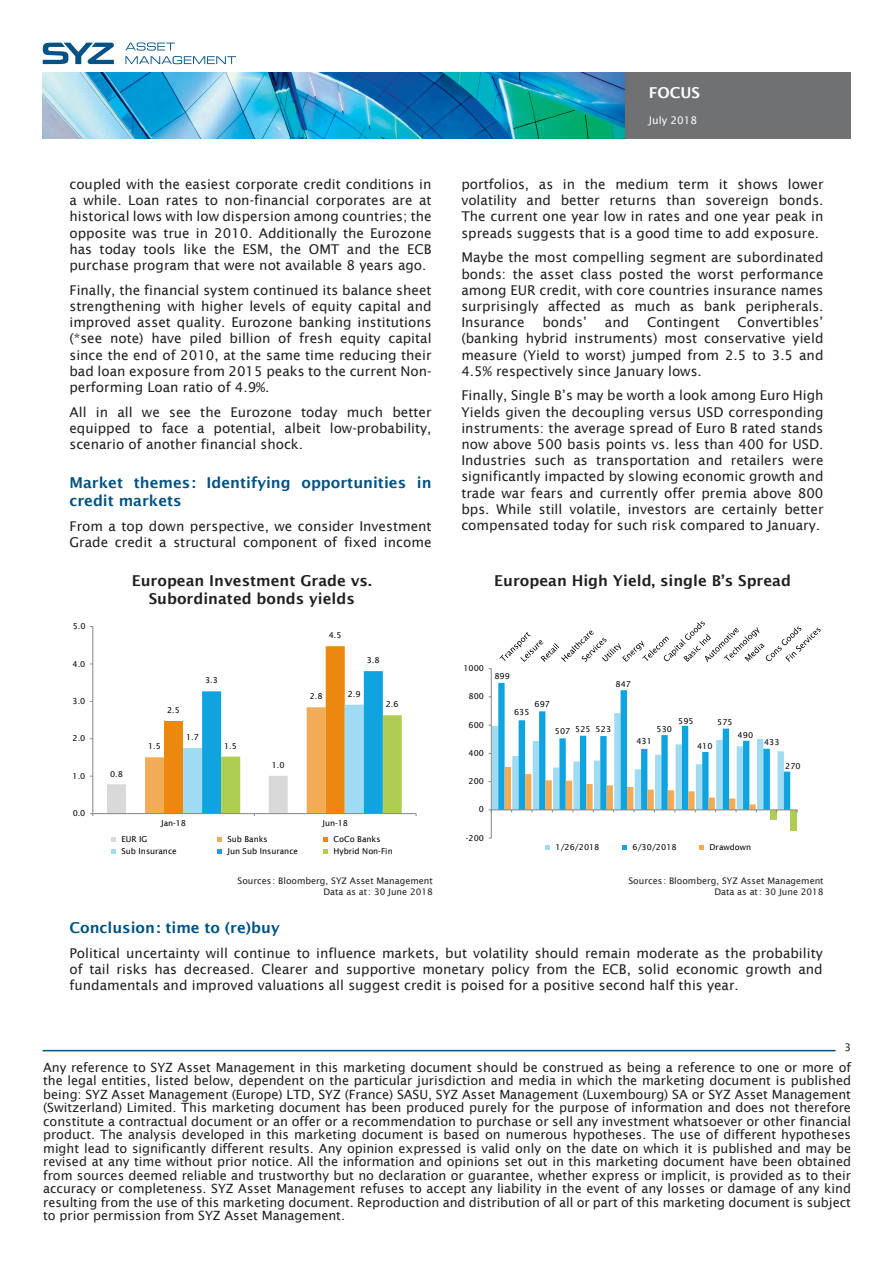
<style>
.page{position:relative;width:893px;height:1263px;background:#fff}
.page>*{position:absolute;margin:0;border:0;box-sizing:border-box;transform-origin:0 0}
.Texte_courant{font:600 15px/18px "Lucida Sans";color:#231f20;text-align:center}
.Texte_courant-2{font:600 15px/18px "Lucida Sans";color:#005285}
.t1{font:600 15px "Lucida Sans";color:#fff}
.Texte_courant-3{font:13.5px/16.2px "Lucida Sans";color:#231f20;text-align:justify}
.t2{font:12.75px/13.5px "Lucida Sans";letter-spacing:-.005em;color:#231f20;text-align:justify}
.t3{font:10.5px "Lucida Sans";color:#fff}
.Numèro_de_page{font:10.5px "Lucida Sans";color:#231f20}
.Source_data{font:9px "Lucida Sans";color:#231f20}
.t4{font:8.1px "Lucida Sans";letter-spacing:.005em;color:#000}
</style>
<div class="page">
<svg style="left:125px;top:43px;width:111px;height:21px"></svg>
<svg style="left:43px;top:43px;width:71px;height:21px"></svg>
<img style="left:43px;top:72px;width:807px;height:66px">
<hr style="left:43px;top:1050px;width:793px;height:1px;background:#005285">
<hr style="left:93px;top:626px;width:1px;height:188px;background:#868686">
<hr style="left:93px;top:813px;width:323px;height:1px;background:#868686">
<svg style="left:107px;top:646px;width:295px;height:170px"></svg>
<svg style="left:111px;top:837px;width:5px;height:4px"></svg>
<svg style="left:217px;top:837px;width:5px;height:4px"></svg>
<svg style="left:324px;top:837px;width:4px;height:4px"></svg>
<svg style="left:111px;top:849px;width:5px;height:4px"></svg>
<svg style="left:217px;top:849px;width:5px;height:4px"></svg>
<svg style="left:324px;top:849px;width:4px;height:4px"></svg>
<div style="left:770px;top:810px;width:6px;height:10px;background:#b0cd53"></div>
<div style="left:790px;top:810px;width:6px;height:20px;background:#b0cd53"></div>
<hr style="left:491px;top:669px;width:1px;height:169px;background:#868686">
<hr style="left:491px;top:809px;width:306px;height:1px;background:#868686">
<svg style="left:489px;top:683px;width:301px;height:129px"></svg>
<svg style="left:499px;top:621px;width:322px;height:41px"></svg>
<svg style="left:545px;top:846px;width:5px;height:4px"></svg>
<svg style="left:622px;top:846px;width:5px;height:4px"></svg>
<svg style="left:700px;top:846px;width:4px;height:4px"></svg>
<p class="t1" style="left:649px;top:84px;width:53px">FOCUS</p>
<p class="t3" style="left:649px;top:114px;width:50px">July 2018</p>
<p class="Texte_courant-3" style="left:69px;top:176px;width:364px">coupled with the easiest corporate credit conditions in a while. Loan rates to non-financial corporates are at historical lows with low dispersion among countries; the opposite was true in 2010. Additionally the Eurozone has today tools like the ESM, the OMT and the ECB purchase program that were not available 8 years ago.</p>
<p class="Texte_courant-3" style="left:69px;top:282px;width:364px">Finally, the financial system continued its balance sheet strengthening with higher levels of equity capital and improved asset quality. Eurozone banking institutions (*see note) have piled billion of fresh equity capital since the end of 2010, at the same time reducing their bad loan exposure from 2015 peaks to the current Non&shy;performing Loan ratio of 4.9%.</p>
<p class="Texte_courant-3" style="left:69px;top:404px;width:364px">All in all we see the Eurozone today much better equipped to face a potential, albeit low-probability, scenario of another financial shock.</p>
<p class="Texte_courant-2" style="left:69px;top:474px;width:364px">Market themes: Identifying opportunities in credit markets</p>
<p class="Texte_courant-3" style="left:69px;top:518px;width:364px">From a top down perspective, we consider Investment<br>Grade credit a structural component of fixed income</p>
<p class="Texte_courant-3" style="left:461px;top:176px;width:364px">portfolios, as in the medium term it shows lower volatility and better returns than sovereign bonds.<br>The current one year low in rates and one year peak in spreads suggests that is a good time to add exposure.</p>
<p class="Texte_courant-3" style="left:461px;top:249px;width:364px">Maybe the most compelling segment are subordinated bonds: the asset class posted the worst performance among EUR credit, with core countries insurance names surprisingly affected as much as bank peripherals.<br>Insurance</p>
<p class="Texte_courant-3" style="left:461px;top:314px;width:364px;text-indent:276px">Convertibles’ (banking hybrid instruments) most conservative yield measure (Yield to worst) jumped from 2.5 to 3.5 and 4.5% respectively since January lows.</p>
<p class="Texte_courant-3" style="left:461px;top:387px;width:364px">Finally, Single B’s may be worth a look among Euro High Yields given the decoupling versus USD corresponding instruments: the average spread of Euro B rated stands now above 500 basis points vs. less than 400 for USD.<br>Industries such as transportation and retailers were significantly impacted by slowing economic growth and trade war fears and currently offer premia above 800 bps. While still volatile, investors are certainly better compensated today for such risk compared to January.</p>
<p class="Texte_courant-3" style="left:542px;top:314px;width:46px">bonds’</p>
<p class="Texte_courant-3" style="left:605px;top:314px;width:26px">and</p>
<p class="Texte_courant-3" style="left:647px;top:314px;width:74px">Contingent</p>
<p class="Texte_courant" style="left:132px;top:571px;width:242px">European Investment Grade vs.<br>Subordinated bonds yields</p>
<p class="Texte_courant" style="left:494px;top:571px;width:298px">European High Yield, single B’s Spread</p>
<p class="t4" style="left:73px;top:622px;width:14px">5.0</p>
<p class="t4" style="left:329px;top:631px;width:14px">4.5</p>
<p class="t4" style="left:73px;top:659px;width:14px">4.0</p>
<p class="t4" style="left:205px;top:676px;width:14px">3.3</p>
<p class="t4" style="left:367px;top:656px;width:14px">3.8</p>
<p class="t4" style="left:463px;top:664px;width:22px">1000</p>
<p class="t4" style="left:494px;top:671px;width:17px">899</p>
<p class="t4" style="left:615px;top:679px;width:17px">847</p>
<p class="t4" style="left:73px;top:696px;width:14px">3.0</p>
<p class="t4" style="left:167px;top:705px;width:14px">2.5</p>
<p class="t4" style="left:310px;top:692px;width:14px">2.8</p>
<p class="t4" style="left:348px;top:689px;width:14px">2.9</p>
<p class="t4" style="left:386px;top:700px;width:14px">2.6</p>
<p class="t4" style="left:469px;top:692px;width:17px">800</p>
<p class="t4" style="left:534px;top:699px;width:17px">697</p>
<p class="t4" style="left:514px;top:708px;width:17px">635</p>
<p class="t4" style="left:73px;top:734px;width:14px">2.0</p>
<p class="t4" style="left:148px;top:742px;width:14px">1.5</p>
<p class="t4" style="left:186px;top:733px;width:14px">1.7</p>
<p class="t4" style="left:224px;top:741px;width:14px">1.5</p>
<p class="t4" style="left:469px;top:720px;width:17px">600</p>
<p class="t4" style="left:469px;top:748px;width:17px">400</p>
<p class="t4" style="left:555px;top:725px;width:58px">507 525 523</p>
<p class="t4" style="left:678px;top:716px;width:17px">595</p>
<p class="t4" style="left:717px;top:717px;width:17px">575</p>
<p class="t4" style="left:657px;top:724px;width:17px">530</p>
<p class="t4" style="left:738px;top:730px;width:17px">490</p>
<p class="t4" style="left:636px;top:737px;width:17px">431</p>
<p class="t4" style="left:697px;top:741px;width:17px">410</p>
<p class="t4" style="left:764px;top:737px;width:17px">433</p>
<p class="t4" style="left:73px;top:771px;width:14px">1.0</p>
<p class="t4" style="left:110px;top:769px;width:14px">0.8</p>
<p class="t4" style="left:272px;top:760px;width:14px">1.0</p>
<p class="t4" style="left:469px;top:777px;width:17px">200</p>
<p class="t4" style="left:785px;top:761px;width:17px">270</p>
<p class="t4" style="left:73px;top:809px;width:14px">0.0</p>
<p class="t4" style="left:479px;top:805px;width:7px">0</p>
<p class="t4" style="left:161px;top:819px;width:27px">Jan-18</p>
<p class="t4" style="left:322px;top:819px;width:27px">Jun-18</p>
<p class="t4" style="left:121px;top:834px;width:28px">EUR IG</p>
<p class="t4" style="left:227px;top:834px;width:42px">Sub Banks</p>
<p class="t4" style="left:333px;top:834px;width:48px">CoCo Banks</p>
<p class="t4" style="left:121px;top:846px;width:57px">Sub Insurance</p>
<p class="t4" style="left:227px;top:846px;width:72px">Jun Sub Insurance</p>
<p class="t4" style="left:333px;top:846px;width:61px">Hybrid Non-Fin</p>
<p class="t4" style="left:466px;top:833px;width:20px">-200</p>
<p class="t4" style="left:555px;top:843px;width:45px">1/26/2018</p>
<p class="t4" style="left:632px;top:843px;width:45px">6/30/2018</p>
<p class="t4" style="left:710px;top:843px;width:43px">Drawdown</p>
<p class="Source_data" style="left:238px;top:875px;width:197px">Sources: Bloomberg, SYZ Asset Management</p>
<p class="Source_data" style="left:324px;top:886px;width:111px">Data as at: 30 June 2018</p>
<p class="Source_data" style="left:628px;top:875px;width:197px">Sources: Bloomberg, SYZ Asset Management</p>
<p class="Source_data" style="left:714px;top:886px;width:111px">Data as at: 30 June 2018</p>
<p class="Texte_courant-2" style="left:69px;top:919px;width:212px">Conclusion: time to (re)buy</p>
<p class="Texte_courant-3" style="left:69px;top:945px;width:755px">Political uncertainty will continue to influence markets, but volatility should remain moderate as the probability of tail risks has decreased. Clearer and supportive monetary policy from the ECB, solid economic growth and fundamentals and improved valuations all suggest credit is poised for a positive second half this year.</p>
<p class="Numèro_de_page" style="left:844px;top:1042px;width:8px">3</p>
<p class="t2" style="left:43px;top:1060px;width:809px">Any reference to SYZ Asset Management in this marketing document should be construed as being a reference to one or more of the legal entities, listed below, dependent on the particular jurisdiction and media in which the marketing document is published being: SYZ Asset Management (Europe) LTD, SYZ (France) SASU, SYZ Asset Management (Luxembourg) SA or SYZ Asset Management (Switzerland) Limited. This marketing document has been produced purely for the purpose of information and does not therefore constitute a contractual document or an offer or a recommendation to purchase or sell any investment whatsoever or other financial product. The analysis developed in this marketing document is based on numerous hypotheses. The use of different hypotheses might lead to significantly different results. Any opinion expressed is valid only on the date on which it is published and may be revised at any time without prior notice. All the information and opinions set out in this marketing document have been obtained from sources deemed reliable and trustworthy but no declaration or guarantee, whether express or implicit, is provided as to their accuracy or completeness. SYZ Asset Management refuses to accept any liability in the event of any losses or damage of any kind resulting from the use of this marketing document. Reproduction and distribution of all or part of this marketing document is subject to prior permission from SYZ Asset Management.</p>
</div>
